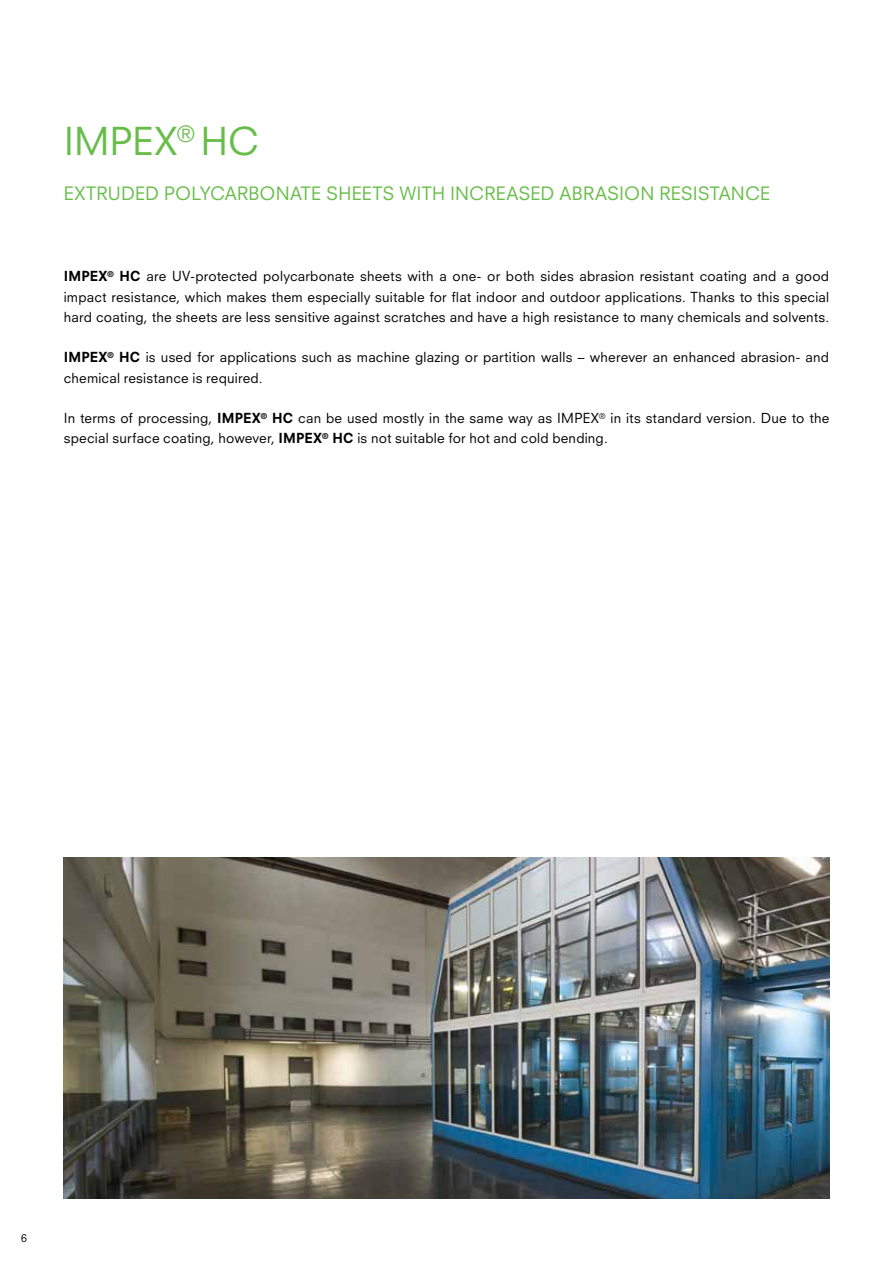
<style>
.page{position:relative;width:893px;height:1263px;background:#fff}
.page>*{position:absolute;margin:0;border:0;box-sizing:border-box;transform-origin:0 0}
.t1{font:37.5px "Neuzeit SLT Std";color:#68bd49}
.t2{font:18px "Neuzeit SLT Std";letter-spacing:.005em;color:#68bd49}
.t3{font:13.5px/20.2px "Neuzeit SLT Std";letter-spacing:.015em;color:#000}
.t4{font:10.5px "Neuzeit SLT Std";color:#000}
.s1{font-weight:800}
</style>
<div class="page">
<img style="left:64px;top:858px;width:765px;height:340px">
<h1 class="t1" style="left:64px;top:118px;width:197px">IMPEX<sup>®</sup> HC</h1>
<h2 class="t2" style="left:64px;top:182px;width:708px">EXTRUDED POLYCARBONATE SHEETS WITH INCREASED ABRASION RESISTANCE</h2>
<p class="t3" style="left:64px;top:266px;width:767px;text-align:justify"><span class="s1">IMPEX</span><sup>®</sup> <span class="s1">HC</span> are UV-protected polycarbonate sheets with a one- or both sides abrasion resistant coating and a good impact resistance, which makes them especially suitable for flat indoor and outdoor applications. Thanks to this special hard coating, the sheets are less sensitive against scratches and have a high resistance to many chemicals and solvents.</p>
<p class="t3" style="left:64px;top:347px;width:767px"><span class="s1">IMPEX</span><sup>®</sup> <span class="s1">HC</span> is used for applications such as machine glazing or partition walls – wherever an enhanced abrasion- and chemical resistance is required.</p>
<p class="t3" style="left:64px;top:408px;width:767px">In terms of processing, <span class="s1">IMPEX</span><sup>®</sup> <span class="s1">HC</span> can be used mostly in the same way as IMPEX<sup>®</sup> in its standard version. Due to the special surface coating, however, <span class="s1">IMPEX</span><sup>®</sup> <span class="s1">HC</span> is not suitable for hot and cold bending.</p>
<p class="t4" style="left:21px;top:1231px;width:7px">6</p>
</div>
